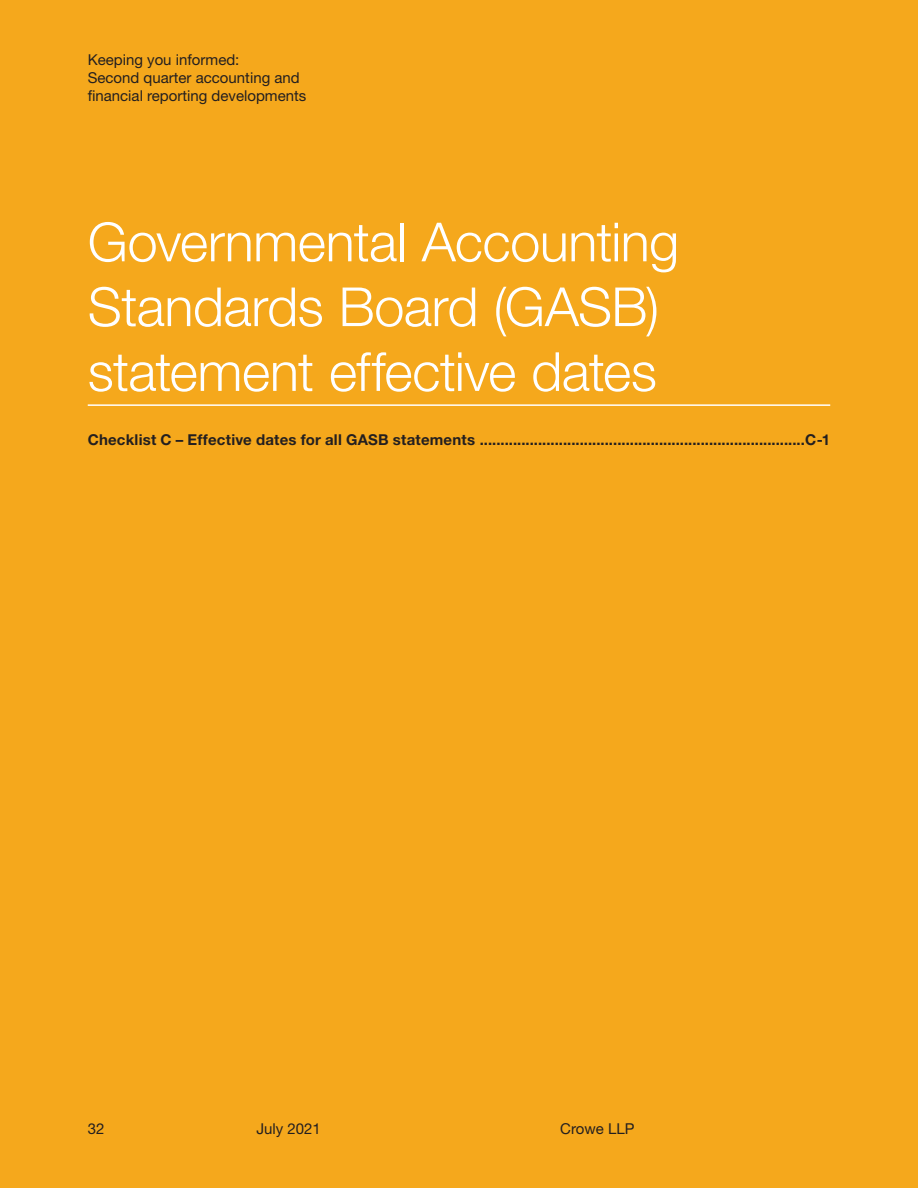
<style>
.page{position:relative;width:918px;height:1188px;background:#fff}
.page>*{position:absolute;margin:0;border:0;box-sizing:border-box;transform-origin:0 0}
.Subhead_A{font:300 54px/64.8px "Helvetica Neue LT Std";letter-spacing:-.01em;color:#fff}
.TOC_-_Level_1{font:700 15px "Helvetica Neue LT Std";letter-spacing:.015em;color:#231f20}
.t1{font:15px/18px "Helvetica Neue LT Std";color:#231f20}
</style>
<div class="page">
<div style="left:0;top:0;width:891px;height:1188px;background:#f5a81c"></div>
<div style="left:891px;top:0;width:27px;height:1188px;background:#f5a81c"></div>
<p class="t1" style="left:88px;top:50px;width:153px">Keeping you informed:</p>
<p class="t1" style="left:88px;top:68px;width:220px">Second quarter accounting and financial reporting developments</p>
<p class="Subhead_A" style="left:88px;top:209px;width:593px">Governmental Accounting<br>Standards Board (GASB) statement effective dates</p>
<p class="TOC_-_Level_1" style="left:88px;top:430px;width:744px">Checklist C – Effective dates for all GASB statements ..............................................................................C-1</p>
<p class="t1" style="left:88px;top:1119px;width:18px">32</p>
<p class="t1" style="left:256px;top:1119px;width:66px">July 2021</p>
<p class="t1" style="left:560px;top:1119px;width:76px">Crowe LLP</p>
</div>
